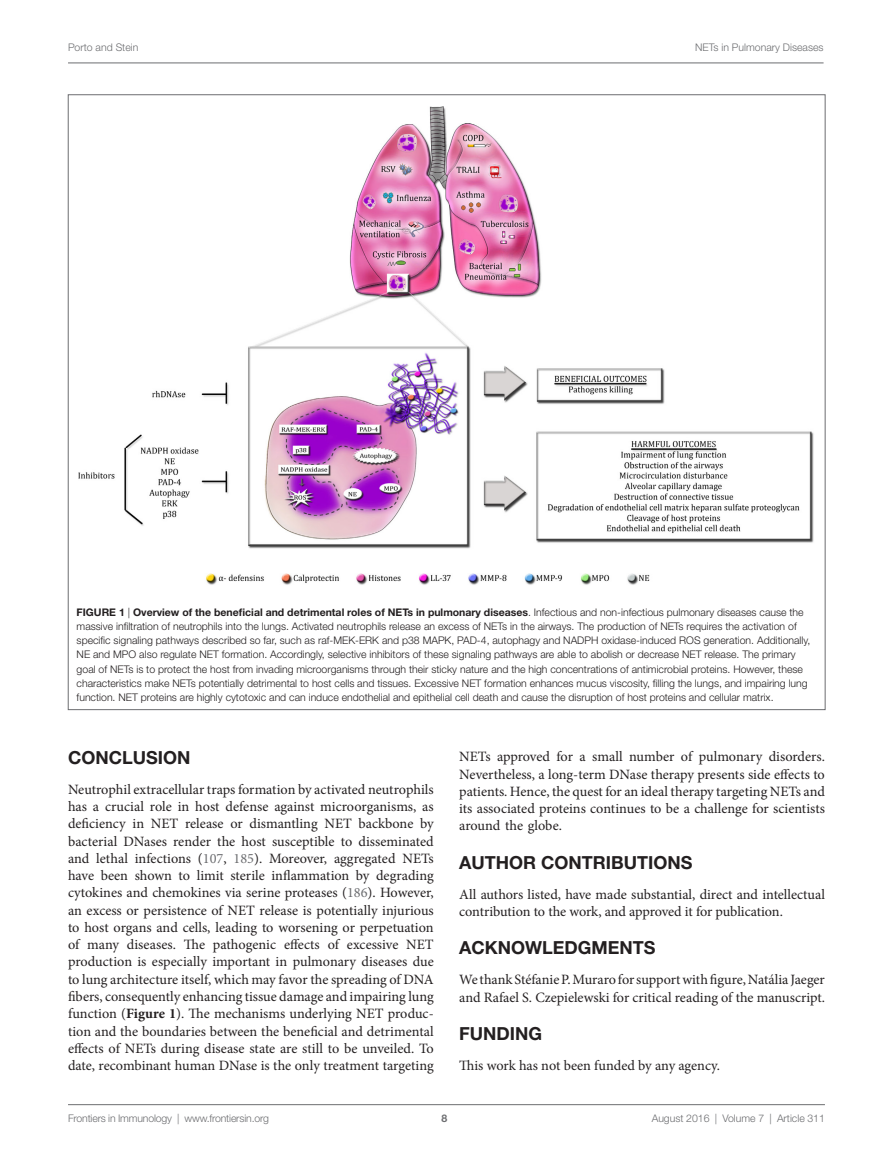
<style>
.page{position:relative;width:893px;height:1170px;background:#fff}
.page>*{position:absolute;margin:0;border:0;box-sizing:border-box;transform-origin:0 0}
.t1{font:700 18px "Helvetica Neue LT Std";color:#231f20}
.t2{font:14.25px/17.2px "Minion Pro";letter-spacing:-.005em;color:#231f20;text-align:justify}
.t3{font:300 10.5px/14.2px "Helvetica Neue LT Std";color:#231f20}
.t4{font:300 10.5px "Helvetica Neue LT Std";color:#6c6d70}
.t5{font:700 10.5px "Helvetica Neue LT Std";color:#6c6d70}
.s1{font-weight:700}
.s2{color:#6c6d70}
</style>
<div class="page">
<hr style="left:68px;top:63px;width:756px;height:1px;background:#6c6d70">
<hr style="left:68px;top:1104px;width:757px;height:1px;background:#6c6d70">
<img style="left:79px;top:106px;width:735px;height:479px">
<p class="t4" style="left:68px;top:41px;width:72px">Porto and Stein</p>
<p class="t4" style="left:695px;top:41px;width:130px">NETs in Pulmonary Diseases</p>
<p class="t3" style="left:77px;top:604px;width:735px"><span class="s1">FIGURE 1</span> | <span class="s1">Overview of the beneficial and detrimental roles of NETs in pulmonary diseases</span>. Infectious and non-infectious pulmonary diseases cause the massive infiltration of neutrophils into the lungs. Activated neutrophils release an excess of NETs in the airways. The production of NETs requires the activation of specific signaling pathways described so far, such as raf-MEK-ERK and p38 MAPK, PAD-4, autophagy and NADPH oxidase-induced ROS generation. Additionally, NE and MPO also regulate NET formation. Accordingly, selective inhibitors of these signaling pathways are able to abolish or decrease NET release. The primary goal of NETs is to protect the host from invading microorganisms through their sticky nature and the high concentrations of antimicrobial proteins. However, these characteristics make NETs potentially detrimental to host cells and tissues. Excessive NET formation enhances mucus viscosity, filling the lungs, and impairing lung function. NET proteins are highly cytotoxic and can induce endothelial and epithelial cell death and cause the disruption of host proteins and cellular matrix.</p>
<p class="t1" style="left:68px;top:746px;width:124px">CONCLUSION</p>
<p class="t2" style="left:68px;top:780px;width:367px">Neutrophil extracellular traps formation by activated neutrophils has a crucial role in host defense against microorganisms, as deficiency in NET release or dismantling NET backbone by bacterial DNases render the host susceptible to disseminated and lethal infections (<span class="s2">107</span>, <span class="s2">185</span>). Moreover, aggregated NETs have been shown to limit sterile inflammation by degrading cytokines and chemokines via serine proteases (<span class="s2">186</span>). However, an excess or persistence of NET release is potentially injurious to host organs and cells, leading to worsening or perpetuation of many diseases. The pathogenic effects of excessive NET production is especially important in pulmonary diseases due to lung architecture itself, which may favor the spreading of DNA fibers, consequently enhancing tissue damage and impairing lung function (<span class="s1">Figure 1</span>). The mechanisms underlying NET produc&shy;tion and the boundaries between the beneficial and detrimental effects of NETs during disease state are still to be unveiled. To date, recombinant human DNase is the only treatment targeting</p>
<p class="t2" style="left:459px;top:748px;width:367px">NETs approved for a small number of pulmonary disorders.<br>Nevertheless, a long-term DNase therapy presents side effects to patients. Hence, the quest for an ideal therapy targeting NETs and its associated proteins continues to be a challenge for scientists around the globe.</p>
<p class="t1" style="left:459px;top:851px;width:235px">AUTHOR CONTRIBUTIONS</p>
<p class="t2" style="left:459px;top:885px;width:367px">All authors listed, have made substantial, direct and intellectual contribution to the work, and approved it for publication.</p>
<p class="t1" style="left:459px;top:936px;width:198px">ACKNOWLEDGMENTS</p>
<p class="t2" style="left:459px;top:971px;width:367px">We thank Stéfanie P. Muraro for support with figure, Natália Jaeger and Rafael S. Czepielewski for critical reading of the manuscript.</p>
<p class="t1" style="left:459px;top:1022px;width:84px">FUNDING</p>
<p class="t2" style="left:459px;top:1056px;width:262px">This work has not been funded by any agency.</p>
<p class="t4" style="left:68px;top:1111px;width:203px">Frontiers in Immunology | www.frontiersin.org</p>
<p class="t4" style="left:652px;top:1111px;width:175px">August 2016 | Volume 7 | Article 311</p>
<p class="t5" style="left:441px;top:1111px;width:7px">8</p>
</div>
